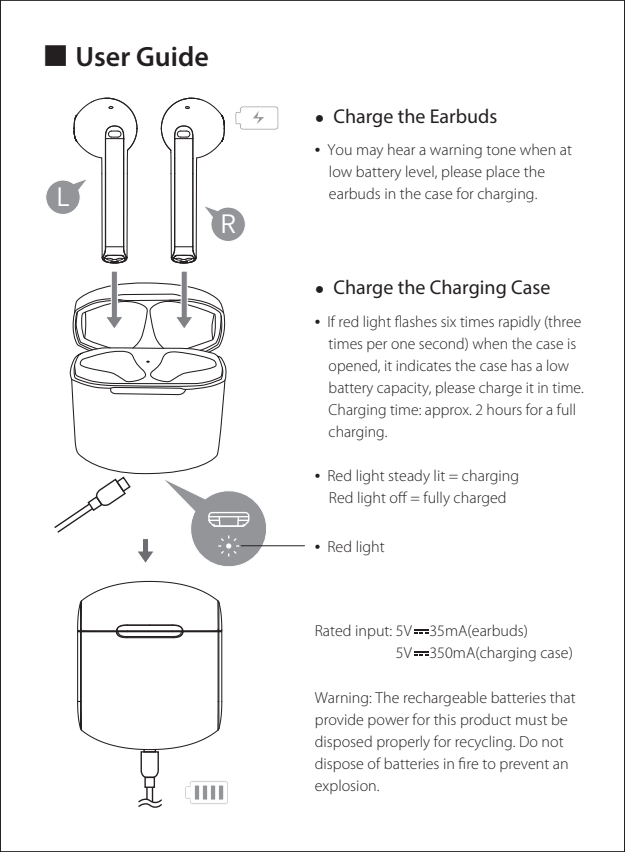
<style>
.page{position:relative;width:625px;height:852px;background:#fff}
.page>*{position:absolute;margin:0;border:0;box-sizing:border-box;transform-origin:0 0}
.t1{font:600 28px "Myriad Pro";color:#231f20}
.t2{font:25.2px "Source Han Sans CN";color:#fff}
.t3{font:20px "Myriad Pro";color:#231f20}
.t4{font:300 16px/22px "Myriad Pro";color:#231f20}
.s1{font-family:"Adobe Song Std";font-weight:300}
.s2{font-family:"Arial";font-size:16px}
.s3{font-weight:400;font-size:20px}
</style>
<div class="page">
<svg style="left:414px;top:629px;width:14px;height:4px"></svg>
<svg style="left:414px;top:651px;width:14px;height:4px"></svg>
<svg style="left:235px;top:106px;width:44px;height:24px"></svg>
<hr style="left:241px;top:545px;width:63px;height:1px;background:#231f20">
<hr style="left:170px;top:174px;width:2px;height:84px;background:#231f20">
<hr style="left:174px;top:174px;width:1px;height:73px;background:#231f20">
<hr style="left:192px;top:174px;width:1px;height:73px;background:#231f20">
<hr style="left:195px;top:174px;width:2px;height:84px;background:#231f20">
<svg style="left:170px;top:204px;width:75px;height:60px"></svg>
<svg style="left:160px;top:97px;width:65px;height:77px"></svg>
<hr style="left:101px;top:174px;width:2px;height:84px;background:#231f20">
<hr style="left:105px;top:174px;width:1px;height:73px;background:#231f20">
<hr style="left:123px;top:174px;width:1px;height:73px;background:#231f20">
<hr style="left:126px;top:174px;width:2px;height:84px;background:#231f20">
<svg style="left:101px;top:245px;width:27px;height:19px"></svg>
<svg style="left:46px;top:97px;width:92px;height:118px"></svg>
<svg style="left:54px;top:271px;width:218px;height:296px"></svg>
<svg style="left:0;top:0;width:1px;height:851px"></svg>
<svg style="left:624px;top:0;width:1px;height:851px"></svg>
<hr style="left:77px;top:631px;width:1px;height:70px;background:#231f20">
<hr style="left:80px;top:631px;width:1px;height:70px;background:#231f20">
<hr style="left:81px;top:631px;width:1px;height:70px;background:#231f20">
<hr style="left:217px;top:631px;width:2px;height:70px;background:#231f20">
<hr style="left:221px;top:631px;width:1px;height:70px;background:#231f20">
<svg style="left:77px;top:700px;width:151px;height:108px"></svg>
<svg style="left:77px;top:580px;width:146px;height:58px"></svg>
<h1 class="t1" style="left:42px;top:39px;width:169px"><span class="s1">■</span> User Guide</h1>
<h2 class="t2" style="left:56px;top:182px;width:15px">L</h2>
<h2 class="t2" style="left:220px;top:209px;width:17px">R</h2>
<p class="t3" style="left:315px;top:104px;width:184px"><span class="s2">●</span> Charge the Earbuds</p>
<p class="t4" style="left:329px;top:138px;width:244px;text-indent:-14px"><span class="s3">•</span> You may hear a warning tone when at low battery level, please place the earbuds in the case for charging.</p>
<p class="t3" style="left:315px;top:275px;width:237px"><span class="s2">●</span> Charge the Charging Case</p>
<p class="t4" style="left:328px;top:311px;width:257px;text-indent:-14px"><span class="s3">•</span> If red light flashes six times rapidly (three times per one second) when the case is opened, it indicates the case has a low battery capacity, please charge it in time.<br>Charging time: approx. 2 hours for a full charging.</p>
<p class="t4" style="left:315px;top:465px;width:206px;text-align:center"><span class="s3">•</span> Red light steady lit = charging<br>Red light off = fully charged</p>
<p class="t4" style="left:315px;top:535px;width:71px"><span class="s3">•</span> Red light</p>
<p class="t4" style="left:395px;top:619px;width:178px;text-indent:-81px">Rated input: 5V 35mA(earbuds)<br>5V 350mA(charging case)</p>
<p class="t4" style="left:315px;top:686px;width:262px">Warning: The rechargeable batteries that provide power for this product must be disposed properly for recycling. Do not dispose of batteries in fire to prevent an explosion.</p>
</div>
